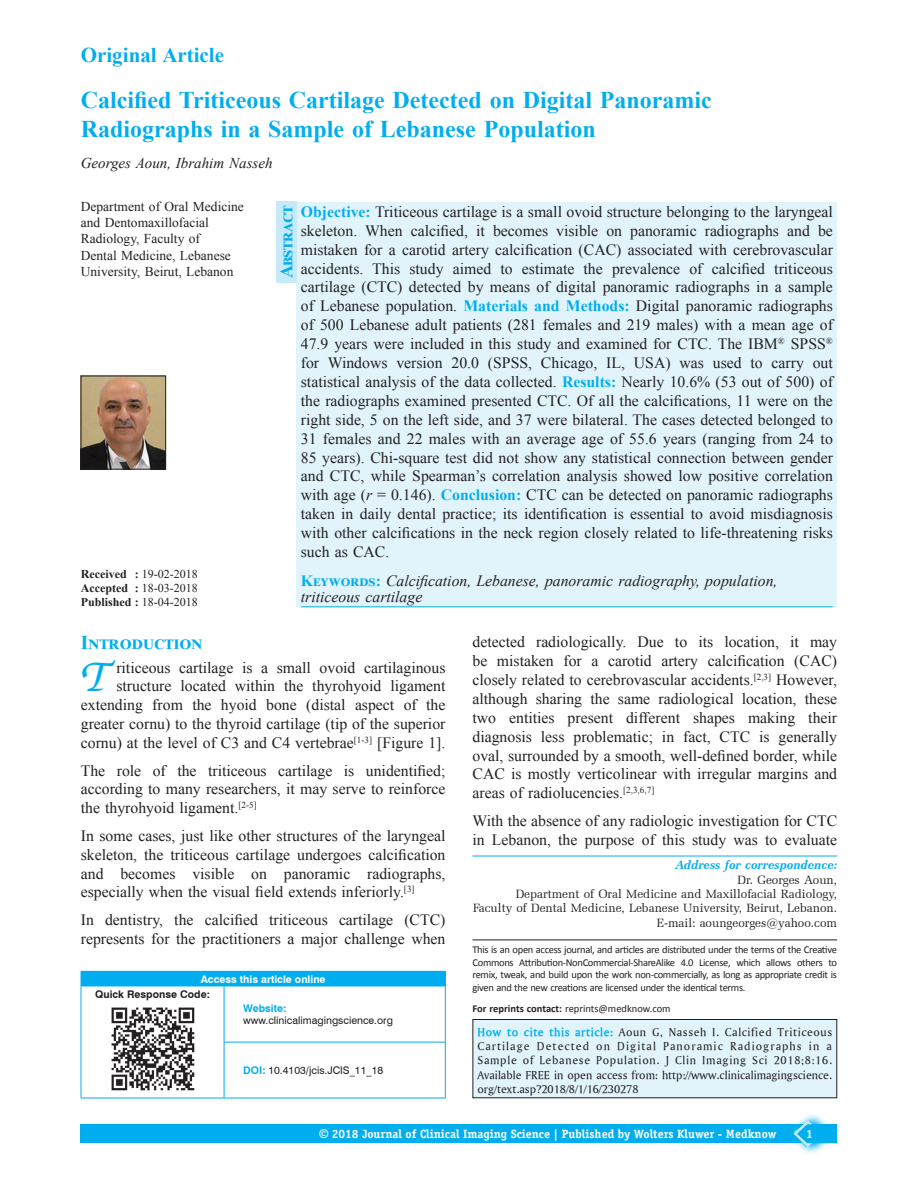
<style>
.page{position:relative;width:918px;height:1188px;background:#fff}
.page>*{position:absolute;margin:0;border:0;box-sizing:border-box;transform-origin:0 0}
._1_TX_text{font:italic 500 46.65px "Zapf Chancery IT Cby BT";color:#00aeef}
.AT{font:700 24px/28.8px "Times New Roman";color:#00aeef}
.AH{font:700 21px "Times New Roman";color:#00aeef}
.t1{font:700 19.5px "Times New Roman";letter-spacing:.005em;color:#00aeef}
.ABSH{font:700 18px "Times New Roman";color:#00aeef}
.ABS{font:15.75px/18.9px "Times New Roman";color:#231f20;text-align:justify}
.TX{font:15.75px/18.9px "Times New Roman";color:#231f20;text-align:justify}
._1_TX_text-2{font:15.75px/18.9px "Times New Roman";color:#231f20;text-align:right}
.KWD{font:italic 15.75px/16.2px "Times New Roman";color:#231f20}
.AU{font:italic 15px "Times New Roman";color:#231f20}
.AFF{font:13.5px/16.2px "Times New Roman";color:#231f20}
.HTC{font:12px/14.4px "Ameretto Normal";color:#231f20;text-align:justify}
.ADD{font:12px/14.4px "Zapf Elliptical 711 BT";color:#231f20;text-align:right}
.AH-2{font:700 12px "Officina Serif";color:#fff}
.HIS{font:12px "Times New Roman";color:#231f20}
.HIS-2{font:700 12px "Times New Roman";color:#231f20}
.TX-2{font:10.5px/12.6px "Calibri";letter-spacing:-.03em;color:#231f20;text-align:justify}
.TX-3{font:10.5px "Calibri";color:#231f20}
.Website{font:10.5px/12.6px "Swiss 721 BT";color:#231f20}
.DOI{font:10.5px "Swiss 721 BT";color:#231f20}
.ATAO{font:700 10.5px "Swiss 721 BT";color:#fff}
.QRC{font:700 10.5px "Swiss 721 BT";color:#231f20}
.s1{font-weight:700}
.s2{font-weight:400}
.s3{font-weight:700;color:#00aeef}
.s4{font-style:italic}
.s5{font-weight:700;font-style:normal;color:#00aeef}
.s6{font-weight:700;font-style:italic;color:#00aeef}
.s7{font-family:"Ameretto";font-weight:700;color:#00aeef}
.s8{font-family:"Arial"}
</style>
<div class="page">
<div style="left:81px;top:1124px;width:756px;height:19px;background:#00aeef"></div>
<svg style="left:800px;top:1114px;width:24px;height:39px"></svg>
<svg style="left:793px;top:1120px;width:44px;height:27px"></svg>
<div style="left:297px;top:202px;width:540px;height:404px;background:#e1f4fc"></div>
<hr style="left:301px;top:606px;width:532px;height:1px;background:#00aeef">
<div style="left:81px;top:971px;width:364px;height:15px;background:#00aeef"></div>
<svg style="left:445px;top:972px;width:1px;height:14px"></svg>
<hr style="left:81px;top:986px;width:143px;height:1px;background:#00aeef">
<hr style="left:81px;top:986px;width:1px;height:56px;background:#00aeef">
<hr style="left:81px;top:1042px;width:1px;height:56px;background:#00aeef">
<hr style="left:81px;top:1098px;width:143px;height:1px;background:#00aeef">
<hr style="left:224px;top:1042px;width:1px;height:56px;background:#00aeef">
<hr style="left:445px;top:1042px;width:1px;height:56px;background:#00aeef">
<hr style="left:224px;top:1098px;width:221px;height:1px;background:#00aeef">
<hr style="left:224px;top:986px;width:221px;height:1px;background:#00aeef">
<hr style="left:224px;top:986px;width:1px;height:56px;background:#00aeef">
<hr style="left:445px;top:986px;width:1px;height:56px;background:#00aeef">
<hr style="left:224px;top:1042px;width:221px;height:1px;background:#00aeef">
<img style="left:111px;top:1007px;width:84px;height:84px">
<hr style="left:472px;top:856px;width:365px;height:1px;background:#00aeef">
<div style="left:276px;top:202px;width:21px;height:81px;background:#c6eafa"></div>
<div style="left:473px;top:1019px;width:364px;height:79px;background:#e1f4fc"></div>
<div style="left:472px;top:1019px;width:365px;height:79px;border:1px solid #231f20"></div>
<img style="left:83px;top:378px;width:81px;height:89px">
<div style="left:81px;top:376px;width:85px;height:93px;border:1px solid #231f20"></div>
<hr style="left:472px;top:940px;width:365px;height:1px;background:#231f20">
<p class="AH" style="left:81px;top:39px;width:145px">Original Article</p>
<p class="AT" style="left:81px;top:85px;width:633px">Calcified Triticeous Cartilage Detected on Digital Panoramic<br>Radiographs in a Sample of Lebanese Population</p>
<p class="AU" style="left:81px;top:152px;width:193px">Georges Aoun, Ibrahim Nasseh</p>
<p class="AFF" style="left:81px;top:198px;width:165px">Department of Oral Medicine and Dentomaxillofacial<br>Radiology, Faculty of<br>Dental Medicine, Lebanese<br>University, Beirut, Lebanon</p>
<p class="ABSH" style="left:273px;top:278px;width:74px;rotate:-90deg">Abstract</p>
<p class="HIS" style="left:81px;top:565px;width:118px"><span class="s1">Received :</span> 19‑02‑2018</p>
<p class="HIS" style="left:81px;top:580px;width:118px"><span class="s1">Accepted :</span> 18-03-2018</p>
<p class="HIS-2" style="left:81px;top:594px;width:118px">Published : <span class="s2">18-04-2018</span></p>
<p class="ABS" style="left:301px;top:202px;width:534px"><span class="s3">Objective:</span> Triticeous cartilage is a small ovoid structure belonging to the laryngeal skeleton. When calcified, it becomes visible on panoramic radiographs and be mistaken for a carotid artery calcification (CAC) associated with cerebrovascular accidents. This study aimed to estimate the prevalence of calcified triticeous cartilage (CTC) detected by means of digital panoramic radiographs in a sample of Lebanese population. <span class="s3">Materials and Methods:</span> Digital panoramic radiographs of 500 Lebanese adult patients (281 females and 219 males) with a mean age of 47.9 years were included in this study and examined for CTC. The IBM<sup>®</sup> SPSS<sup>® </sup>for Windows version 20.0 (SPSS, Chicago, IL, USA) was used to carry out statistical analysis of the data collected. <span class="s3">Results:</span> Nearly 10.6% (53 out of 500) of the radiographs examined presented CTC. Of all the calcifications, 11 were on the right side, 5 on the left side, and 37 were bilateral. The cases detected belonged to 31 females and 22 males with an average age of 55.6 years (ranging from 24 to 85 years). Chi‑square test did not show any statistical connection between gender and CTC, while Spearman’s correlation analysis showed low positive correlation with age (<span class="s4">r</span> = 0.146). <span class="s3">Conclusion:</span> CTC can be detected on panoramic radiographs taken in daily dental practice; its identification is essential to avoid misdiagnosis with other calcifications in the neck region closely related to life‑threatening risks such as CAC.</p>
<p class="KWD" style="left:301px;top:572px;width:478px"><span class="s5">Keywords:</span> Calcification, Lebanese, panoramic radiography, population, triticeous cartilage</p>
<h1 class="t1" style="left:81px;top:629px;width:123px">Introduction</h1>
<p class="_1_TX_text" style="left:81px;top:652px;width:30px">T</p>
<p class="_1_TX_text-2" style="left:81px;top:657px;width:366px">riticeous cartilage is a small ovoid cartilaginous structure located within the thyrohyoid ligament extending from the hyoid bone (distal aspect of the greater cornu) to the thyroid cartilage (tip of the superior cornu) at the level of C3 and C4 vertebrae<sup>[1‑3]</sup> [Figure 1].</p>
<p class="TX" style="left:81px;top:760px;width:366px">The role of the triticeous cartilage is unidentified; according to many researchers, it may serve to reinforce the thyrohyoid ligament.<sup>[2‑5]</sup></p>
<p class="TX" style="left:81px;top:825px;width:366px">In some cases, just like other structures of the laryngeal skeleton, the triticeous cartilage undergoes calcification and becomes visible on panoramic radiographs, especially when the visual field extends inferiorly.<sup>[3]</sup></p>
<p class="TX" style="left:81px;top:910px;width:366px">In dentistry, the calcified triticeous cartilage (CTC) represents for the practitioners a major challenge when</p>
<p class="ATAO" style="left:201px;top:972px;width:126px">Access this article online</p>
<p class="QRC" style="left:95px;top:987px;width:116px">Quick Response Code:</p>
<p class="Website" style="left:243px;top:1002px;width:151px"><span class="s3">Website: </span>www.clinicalimagingscience.org</p>
<p class="DOI" style="left:243px;top:1064px;width:142px"><span class="s3">DOI:</span> 10.4103/jcis.JCIS_11_18</p>
<p class="TX" style="left:472px;top:632px;width:366px">detected radiologically. Due to its location, it may be mistaken for a carotid artery calcification (CAC) closely related to cerebrovascular accidents.<sup>[2,3]</sup> However, although sharing the same radiological location, these two entities present different shapes making their diagnosis less problematic; in fact, CTC is generally oval, surrounded by a smooth, well‑defined border, while CAC is mostly verticolinear with irregular margins and areas of radiolucencies.<sup>[2,3,6,7]</sup></p>
<p class="TX" style="left:472px;top:810px;width:366px">With the absence of any radiologic investigation for CTC in Lebanon, the purpose of this study was to evaluate</p>
<p class="ADD" style="left:473px;top:858px;width:365px"><span class="s6">Address for correspondence:<br></span>Dr. Georges Aoun,<br>Department of Oral Medicine and Maxillofacial Radiology,<br>Faculty of Dental Medicine, Lebanese University, Beirut, Lebanon.<br>E‑mail: aoungeorges@yahoo.com</p>
<p class="TX-2" style="left:472px;top:943px;width:366px">This is an open access journal, and articles are distributed under the terms of the Creative Commons Attribution-NonCommercial-ShareAlike 4.0 License, which allows others to remix, tweak, and build upon the work non-commercially, as long as appropriate credit is given and the new creations are licensed under the identical terms.</p>
<p class="TX-3" style="left:472px;top:1001px;width:200px"><span class="s1">For reprints contact:</span> reprints@medknow.com</p>
<p class="HTC" style="left:478px;top:1024px;width:356px"><span class="s7">How to cite this article:</span> Aoun G, Nasseh I. Calcified Triticeous Cartilage Detected on Digital Panoramic Radiographs in a Sample of Lebanese Population. J Clin Imaging Sci 2018;8:16.<br>Available FREE in open access from: http://www.clinicalimagingscience. org/text.asp?2018/8/1/16/230278</p>
<p class="AH-2" style="left:319px;top:1127px;width:458px"><span class="s8">©</span> 2018 Journal of Clinical Imaging Science | Published by Wolters Kluwer - Medknow</p>
<p class="AH-2" style="left:806px;top:1126px;width:8px">1</p>
</div>
